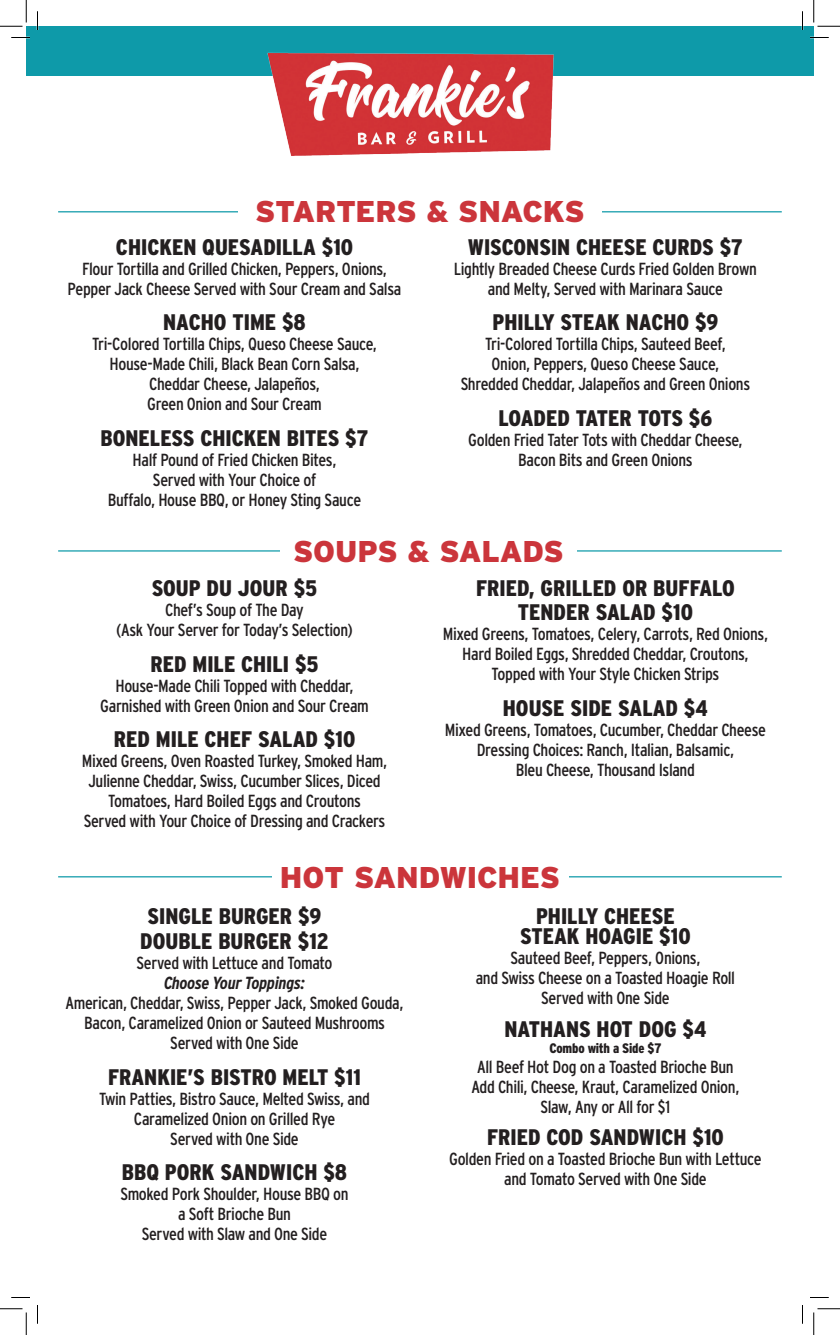
<style>
.page{position:relative;width:840px;height:1335px;background:#fff}
.page>*{position:absolute;margin:0;border:0;box-sizing:border-box;transform-origin:0 0}
.t1{font:900 30px "Interstate";letter-spacing:-.01em;color:#cb353b}
.t2{font:900 22.5px/25px "Interstate Condensed";color:#231f20;text-align:center}
.t3{font:17.5px/20px "Interstate Condensed";letter-spacing:-.025em;color:#231f20;text-align:center}
.t4{font:900 13.75px "Interstate Condensed";letter-spacing:-.015em;color:#231f20}
.s1{font-weight:700;font-style:italic}
</style>
<div class="page">
<hr style="left:58px;top:211px;width:724px;height:1px;background:#0e9aa9">
<div style="left:26px;top:26px;width:788px;height:49px;background:#0e9aa9"></div>
<hr style="left:58px;top:550px;width:724px;height:2px;background:#0e9aa9">
<hr style="left:58px;top:876px;width:724px;height:1px;background:#0e9aa9">
<div style="left:238px;top:196px;width:364px;height:28px;background:#fff"></div>
<div style="left:281px;top:532px;width:296px;height:37px;background:#fff"></div>
<div style="left:272px;top:864px;width:296px;height:25px;background:#fff"></div>
<img style="left:260px;top:52px;width:308px;height:104px">
<svg style="left:11px;top:37px;width:19px;height:1px"></svg>
<svg style="left:810px;top:37px;width:19px;height:1px"></svg>
<svg style="left:11px;top:1297px;width:19px;height:1px"></svg>
<svg style="left:810px;top:1297px;width:19px;height:1px"></svg>
<svg style="left:37px;top:11px;width:1px;height:19px"></svg>
<svg style="left:37px;top:1305px;width:1px;height:19px"></svg>
<svg style="left:802px;top:11px;width:1px;height:19px"></svg>
<svg style="left:802px;top:1305px;width:1px;height:19px"></svg>
<svg style="left:0;top:0;width:27px;height:27px"></svg>
<svg style="left:0;top:1309px;width:27px;height:26px"></svg>
<svg style="left:814px;top:0;width:26px;height:27px"></svg>
<svg style="left:814px;top:1309px;width:26px;height:26px"></svg>
<p class="t1" style="left:255px;top:194px;width:331px">STARTERS &amp; SNACKS</p>
<p class="t2" style="left:116px;top:234px;width:239px">CHICKEN QUESADILLA $10</p>
<p class="t3" style="left:68px;top:258px;width:335px">Flour Tortilla and Grilled Chicken, Peppers, Onions,<br>Pepper Jack Cheese Served with Sour Cream and Salsa</p>
<p class="t2" style="left:163px;top:310px;width:144px">NACHO TIME $8</p>
<p class="t3" style="left:92px;top:334px;width:286px">Tri-Colored Tortilla Chips, Queso Cheese Sauce, House-Made Chili, Black Bean Corn Salsa, Cheddar Cheese, Jalapeños,<br>Green Onion and Sour Cream</p>
<p class="t2" style="left:101px;top:425px;width:269px">BONELESS CHICKEN BITES $7</p>
<p class="t3" style="left:108px;top:450px;width:255px">Half Pound of Fried Chicken Bites,<br>Served with Your Choice of<br>Buffalo, House BBQ, or Honey Sting Sauce</p>
<p class="t2" style="left:468px;top:234px;width:277px">WISCONSIN CHEESE CURDS $7</p>
<p class="t3" style="left:454px;top:258px;width:305px">Lightly Breaded Cheese Curds Fried Golden Brown and Melty, Served with Marinara Sauce</p>
<p class="t2" style="left:493px;top:310px;width:227px">PHILLY STEAK NACHO $9</p>
<p class="t3" style="left:461px;top:334px;width:291px">Tri-Colored Tortilla Chips, Sauteed Beef,<br>Onion, Peppers, Queso Cheese Sauce,<br>Shredded Cheddar, Jalapeños and Green Onions</p>
<p class="t2" style="left:498px;top:405px;width:215px">LOADED TATER TOTS $6</p>
<p class="t3" style="left:468px;top:430px;width:276px">Golden Fried Tater Tots with Cheddar Cheese,<br>Bacon Bits and Green Onions</p>
<p class="t1" style="left:293px;top:535px;width:272px">SOUPS &amp; SALADS</p>
<p class="t2" style="left:152px;top:576px;width:167px">SOUP DU JOUR $5</p>
<p class="t3" style="left:116px;top:600px;width:238px">Chef’s Soup of The Day<br>(Ask Your Server for Today’s Selection)</p>
<p class="t2" style="left:150px;top:651px;width:170px">RED MILE CHILI $5</p>
<p class="t3" style="left:100px;top:675px;width:270px">House-Made Chili Topped with Cheddar,<br>Garnished with Green Onion and Sour Cream</p>
<p class="t2" style="left:114px;top:727px;width:243px">RED MILE CHEF SALAD $10</p>
<p class="t3" style="left:82px;top:751px;width:307px">Mixed Greens, Oven Roasted Turkey, Smoked Ham, Julienne Cheddar, Swiss, Cucumber Slices, Diced Tomatoes, Hard Boiled Eggs and Croutons<br>Served with Your Choice of Dressing and Crackers</p>
<p class="t2" style="left:476px;top:576px;width:260px;line-height:24.2px">FRIED, GRILLED OR BUFFALO<br>TENDER SALAD $10</p>
<p class="t3" style="left:443px;top:624px;width:327px">Mixed Greens, Tomatoes, Celery, Carrots, Red Onions,<br>Hard Boiled Eggs, Shredded Cheddar, Croutons,<br>Topped with Your Style Chicken Strips</p>
<p class="t2" style="left:503px;top:696px;width:207px">HOUSE SIDE SALAD $4</p>
<p class="t3" style="left:445px;top:720px;width:323px">Mixed Greens, Tomatoes, Cucumber, Cheddar Cheese<br>Dressing Choices: Ranch, Italian, Balsamic,<br>Bleu Cheese, Thousand Island</p>
<p class="t1" style="left:280px;top:861px;width:282px">HOT SANDWICHES</p>
<p class="t2" style="left:140px;top:903px;width:190px">SINGLE BURGER $9<br>DOUBLE BURGER $12</p>
<p class="t3" style="left:66px;top:953px;width:339px">Served with Lettuce and Tomato<br><span class="s1">Choose Your Toppings:<br></span>American, Cheddar, Swiss, Pepper Jack, Smoked Gouda, Bacon, Caramelized Onion or Sauteed Mushrooms Served with One Side</p>
<p class="t2" style="left:108px;top:1064px;width:254px">FRANKIE’S BISTRO MELT $11</p>
<p class="t3" style="left:99px;top:1088px;width:273px">Twin Patties, Bistro Sauce, Melted Swiss, and<br>Caramelized Onion on Grilled Rye<br>Served with One Side</p>
<p class="t2" style="left:122px;top:1160px;width:227px">BBQ PORK SANDWICH $8</p>
<p class="t3" style="left:120px;top:1184px;width:230px">Smoked Pork Shoulder, House BBQ on a Soft Brioche Bun<br>Served with Slaw and One Side</p>
<p class="t2" style="left:520px;top:906px;width:172px;line-height:20px">PHILLY CHEESE<br>STEAK HOAGIE $10</p>
<p class="t3" style="left:476px;top:948px;width:261px">Sauteed Beef, Peppers, Onions,<br>and Swiss Cheese on a Toasted Hoagie Roll<br>Served with One Side</p>
<p class="t2" style="left:504px;top:1017px;width:203px">NATHANS HOT DOG $4</p>
<p class="t4" style="left:549px;top:1040px;width:114px">Combo with a Side $7</p>
<p class="t3" style="left:471px;top:1056px;width:270px">All Beef Hot Dog on a Toasted Brioche Bun<br>Add Chili, Cheese, Kraut, Caramelized Onion,<br>Slaw, Any or All for $1</p>
<p class="t2" style="left:487px;top:1125px;width:238px">FRIED COD SANDWICH $10</p>
<p class="t3" style="left:449px;top:1149px;width:314px">Golden Fried on a Toasted Brioche Bun with Lettuce and Tomato Served with One Side</p>
</div>
